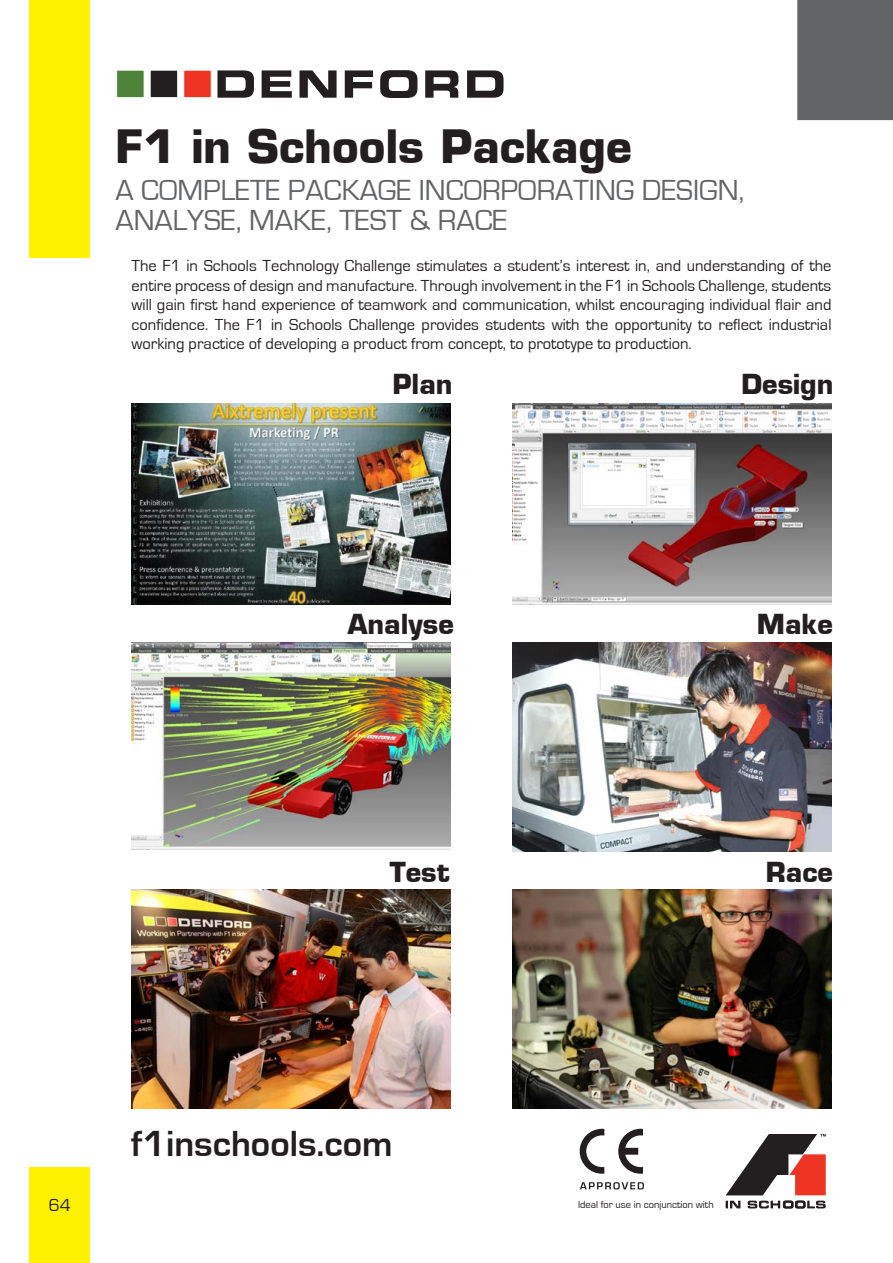
<style>
.page{position:relative;width:893px;height:1263px;background:#fff}
.page>*{position:absolute;margin:0;border:0;box-sizing:border-box;transform-origin:0 0}
.t1{font:700 44.85px "Eurostile";color:#231f20}
.t2{font:700 37.35px "Eurostile";color:#231f20}
.t3{font:30px/30.2px "Eurostile";color:#636466}
.t4{font:700 27px "Eurostile";color:#231f20}
.t5{font:18px "Eurostile";color:#231f20}
.t6{font:16.5px/19.5px "Eurostile";color:#231f20;text-align:justify}
.t7{font:10.5px "Eurostile";color:#231f20}
</style>
<div class="page">
<div style="left:797px;top:0;width:96px;height:121px;background:#636466"></div>
<div style="left:30px;top:0;width:60px;height:257px;background:#fff200"></div>
<div style="left:30px;top:1167px;width:60px;height:96px;background:#fff200"></div>
<svg style="left:117px;top:70px;width:137px;height:28px"></svg>
<svg style="left:262px;top:70px;width:30px;height:28px"></svg>
<svg style="left:299px;top:70px;width:38px;height:28px"></svg>
<svg style="left:345px;top:70px;width:28px;height:28px"></svg>
<svg style="left:380px;top:70px;width:37px;height:28px"></svg>
<svg style="left:425px;top:70px;width:33px;height:28px"></svg>
<svg style="left:467px;top:70px;width:37px;height:28px"></svg>
<img style="left:512px;top:643px;width:319px;height:209px">
<img style="left:512px;top:890px;width:319px;height:218px">
<img style="left:132px;top:643px;width:319px;height:207px">
<img style="left:512px;top:403px;width:319px;height:202px">
<img style="left:132px;top:403px;width:319px;height:202px">
<img style="left:132px;top:890px;width:319px;height:218px">
<svg style="left:726px;top:1134px;width:100px;height:74px"></svg>
<svg style="left:580px;top:1129px;width:24px;height:45px"></svg>
<svg style="left:618px;top:1129px;width:25px;height:45px"></svg>
<svg style="left:580px;top:1182px;width:64px;height:7px"></svg>
<h1 class="t1" style="left:116px;top:119px;width:518px">F1 in Schools Package</h1>
<h3 class="t3" style="left:116px;top:176px;width:630px">A COMPLETE PACKAGE INCORPORATING DESIGN,<br>ANALYSE, MAKE, TEST &amp; RACE</h3>
<p class="t6" style="left:132px;top:256px;width:701px">The F1 in Schools Technology Challenge stimulates a student’s interest in, and understanding of the entire process of design and manufacture. Through involvement in the F1 in Schools Challenge, students will gain first hand experience of teamwork and communication, whilst encouraging individual flair and confidence. The F1 in Schools Challenge provides students with the opportunity to reflect industrial working practice of developing a product from concept, to prototype to production.</p>
<h3 class="t4" style="left:392px;top:367px;width:62px">Plan</h3>
<h3 class="t4" style="left:741px;top:367px;width:94px">Design</h3>
<h3 class="t4" style="left:348px;top:607px;width:107px">Analyse</h3>
<h3 class="t4" style="left:390px;top:855px;width:62px">Test</h3>
<h3 class="t4" style="left:757px;top:607px;width:78px">Make</h3>
<h3 class="t4" style="left:766px;top:855px;width:68px">Race</h3>
<p class="t5" style="left:49px;top:1195px;width:24px">64</p>
<h2 class="t2" style="left:131px;top:1123px;width:263px">f1inschools.com</h2>
<p class="t7" style="left:578px;top:1198px;width:137px">Ideal for use in conjunction with</p>
</div>
